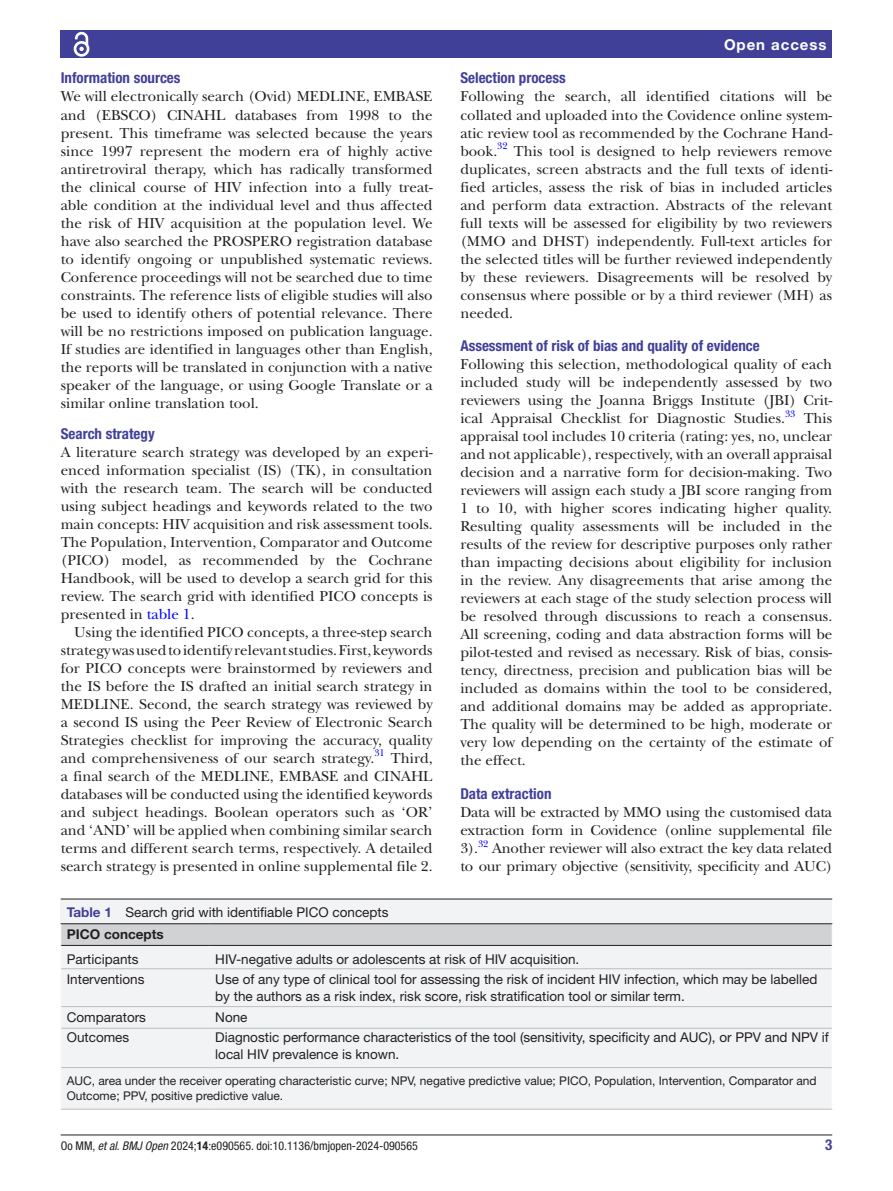
<style>
.page{position:relative;width:893px;height:1191px;background:#fff}
.page>*{position:absolute;margin:0;border:0;box-sizing:border-box;transform-origin:0 0}
.t1{font:15px/18px "New Baskerville";color:#231f20;text-align:justify}
.t2{font:700 condensed 15px "Helvetica Neue LT Std";color:#414099}
.t3{font:700 15px "Helvetica Neue LT Std";letter-spacing:.065em;color:#fff}
.t4{font:13.5px/16.2px "Helvetica Neue LT Std";color:#231f20}
.t5{font:12px/15px "Helvetica Neue LT Std";color:#231f20}
.t6{font:condensed 12px "Helvetica Neue LT Std";color:#231f20}
.t7{font:9.9px "New Baskerville";color:#00f}
.s1{color:#00f}
.s2{font-weight:700;color:#414099}
.s3{font-weight:700}
.s4{font-style:italic}
</style>
<div class="page">
<hr style="left:61px;top:1134px;width:771px;height:1px;background:#231f20">
<div style="left:61px;top:31px;width:771px;height:27px;background:#414099"></div>
<svg style="left:73px;top:31px;width:17px;height:26px"></svg>
<div style="left:61px;top:899px;width:771px;height:210px;background:#f2f3f4"></div>
<hr style="left:61px;top:898px;width:771px;height:1px;background:#231f20">
<hr style="left:61px;top:968px;width:148px;height:1px;background:#bcbdc0">
<hr style="left:209px;top:968px;width:623px;height:1px;background:#bcbdc0">
<hr style="left:61px;top:1006px;width:148px;height:1px;background:#bcbdc0">
<hr style="left:209px;top:1006px;width:623px;height:1px;background:#bcbdc0">
<hr style="left:61px;top:1028px;width:148px;height:1px;background:#bcbdc0">
<hr style="left:209px;top:1028px;width:623px;height:1px;background:#bcbdc0">
<hr style="left:209px;top:1067px;width:623px;height:1px;background:#bcbdc0">
<hr style="left:61px;top:1067px;width:148px;height:1px;background:#bcbdc0">
<hr style="left:61px;top:1109px;width:148px;height:1px;background:#bcbdc0">
<hr style="left:209px;top:1109px;width:623px;height:1px;background:#bcbdc0">
<svg style="left:60px;top:923px;width:773px;height:23px;background:#c2c2c4"></svg>
<p class="t2" style="left:61px;top:69px;width:121px">Information sources</p>
<p class="t1" style="left:61px;top:88px;width:373px">We will electronically search (Ovid) MEDLINE, EMBASE and (EBSCO) CINAHL databases from 1998 to the present. This timeframe was selected because the years since 1997 represent the modern era of highly active antiretroviral therapy, which has radically transformed the clinical course of HIV infection into a fully treat&shy;able condition at the individual level and thus affected the risk of HIV acquisition at the population level. We have also searched the PROSPERO registration database to identify ongoing or unpublished systematic reviews.<br>Conference proceedings will not be searched due to time constraints. The reference lists of eligible studies will also be used to identify others of potential relevance. There will be no restrictions imposed on publication language.<br>If studies are identified in languages other than English, the reports will be translated in conjunction with a native speaker of the language, or using Google Translate or a similar online translation tool.</p>
<p class="t2" style="left:61px;top:425px;width:95px">Search strategy</p>
<p class="t1" style="left:61px;top:443px;width:373px">A literature search strategy was developed by an experi&shy;enced information specialist (IS) (TK), in consultation with the research team. The search will be conducted using subject headings and keywords related to the two main concepts: HIV acquisition and risk assessment tools.<br>The Population, Intervention, Comparator and Outcome (PICO) model, as recommended by the Cochrane Handbook, will be used to develop a search grid for this review. The search grid with identified PICO concepts is presented in <span class="s1">table 1</span>.</p>
<p class="t1" style="left:61px;top:623px;width:373px;text-indent:14px">Using the identified PICO concepts, a three-step search strategy was used to identify relevant studies. First, keywords for PICO concepts were brainstormed by reviewers and the IS before the IS drafted an initial search strategy in MEDLINE. Second, the search strategy was reviewed by a second IS using the Peer Review of Electronic Search Strategies checklist for improving the accuracy, quality and comprehensiveness of our search strategy.</p>
<p class="t7" style="left:374px;top:747px;width:12px">31</p>
<p class="t1" style="left:61px;top:749px;width:373px;text-indent:330px">Third, a final search of the MEDLINE, EMBASE and CINAHL databases will be conducted using the identified keywords and subject headings. Boolean operators such as ‘OR’ and ‘AND’ will be applied when combining similar search terms and different search terms, respectively. A detailed search strategy is presented in online supplemental file 2.</p>
<p class="t3" style="left:724px;top:35px;width:104px">Open access</p>
<p class="t2" style="left:460px;top:69px;width:107px">Selection process</p>
<p class="t1" style="left:460px;top:88px;width:373px">Following the search, all identified citations will be collated and uploaded into the Covidence online system&shy;atic review tool as recommended by the Cochrane Hand&shy;book.</p>
<p class="t7" style="left:497px;top:140px;width:12px">32</p>
<p class="t1" style="left:460px;top:142px;width:373px;text-indent:54px">This tool is designed to help reviewers remove duplicates, screen abstracts and the full texts of identi&shy;fied articles, assess the risk of bias in included articles and perform data extraction. Abstracts of the relevant full texts will be assessed for eligibility by two reviewers (MMO and DHST) independently. Full-text articles for the selected titles will be further reviewed independently by these reviewers. Disagreements will be resolved by consensus where possible or by a third reviewer (MH) as needed.</p>
<p class="t2" style="left:460px;top:337px;width:301px">Assessment of risk of bias and quality of evidence</p>
<p class="t1" style="left:460px;top:355px;width:373px">Following this selection, methodological quality of each included study will be independently assessed by two reviewers using the Joanna Briggs Institute (JBI) Crit&shy;ical Appraisal Checklist for Diagnostic Studies.</p>
<p class="t7" style="left:785px;top:407px;width:12px">33</p>
<p class="t1" style="left:460px;top:409px;width:373px;text-indent:343px">This appraisal tool includes 10 criteria (rating: yes, no, unclear and not applicable), respectively, with an overall appraisal decision and a narrative form for decision-making. Two reviewers will assign each study a JBI score ranging from 1 to 10, with higher scores indicating higher quality.<br>Resulting quality assessments will be included in the results of the review for descriptive purposes only rather than impacting decisions about eligibility for inclusion in the review. Any disagreements that arise among the reviewers at each stage of the study selection process will be resolved through discussions to reach a consensus.<br>All screening, coding and data abstraction forms will be pilot-tested and revised as necessary. Risk of bias, consis&shy;tency, directness, precision and publication bias will be included as domains within the tool to be considered, and additional domains may be added as appropriate.<br>The quality will be determined to be high, moderate or very low depending on the certainty of the estimate of the effect.</p>
<p class="t2" style="left:460px;top:785px;width:93px">Data extraction</p>
<p class="t1" style="left:460px;top:803px;width:373px">Data will be extracted by MMO using the customised data extraction form in Covidence (online supplemental file 3).</p>
<p class="t7" style="left:478px;top:837px;width:12px">32</p>
<p class="t1" style="left:460px;top:839px;width:373px;text-align:right">Another reviewer will also extract the key data related<br>to our primary objective (sensitivity, specificity and AUC)</p>
<p class="t4" style="left:67px;top:901px;width:323px;line-height:22px"><span class="s2">Table 1</span> Search grid with identifiable PICO concepts<br><span class="s3">PICO concepts</span></p>
<p class="t4" style="left:67px;top:951px;width:73px">Participants</p>
<p class="t4" style="left:215px;top:951px;width:366px">HIV-negative adults or adolescents at risk of HIV acquisition.</p>
<p class="t4" style="left:67px;top:971px;width:79px">Interventions</p>
<p class="t4" style="left:215px;top:971px;width:604px">Use of any type of clinical tool for assessing the risk of incident HIV infection, which may be labelled by the authors as a risk index, risk score, risk stratification tool or similar term.</p>
<p class="t4" style="left:67px;top:1009px;width:81px">Comparators</p>
<p class="t4" style="left:215px;top:1009px;width:34px">None</p>
<p class="t4" style="left:67px;top:1029px;width:64px">Outcomes</p>
<p class="t4" style="left:215px;top:1029px;width:615px">Diagnostic performance characteristics of the tool (sensitivity, specificity and AUC), or PPV and NPV if local HIV prevalence is known.</p>
<p class="t5" style="left:67px;top:1073px;width:751px">AUC, area under the receiver operating characteristic curve; NPV, negative predictive value; PICO, Population, Intervention, Comparator and<br>Outcome; PPV, positive predictive value.</p>
<p class="t6" style="left:61px;top:1138px;width:359px">Oo MM, <span class="s4">et al</span>. <span class="s4">BMJ Open</span> 2024;<span class="s3">14</span>:e090565. doi:10.1136/bmjopen-2024-090565</p>
<p class="t2" style="left:825px;top:1135px;width:9px">3</p>
</div>
